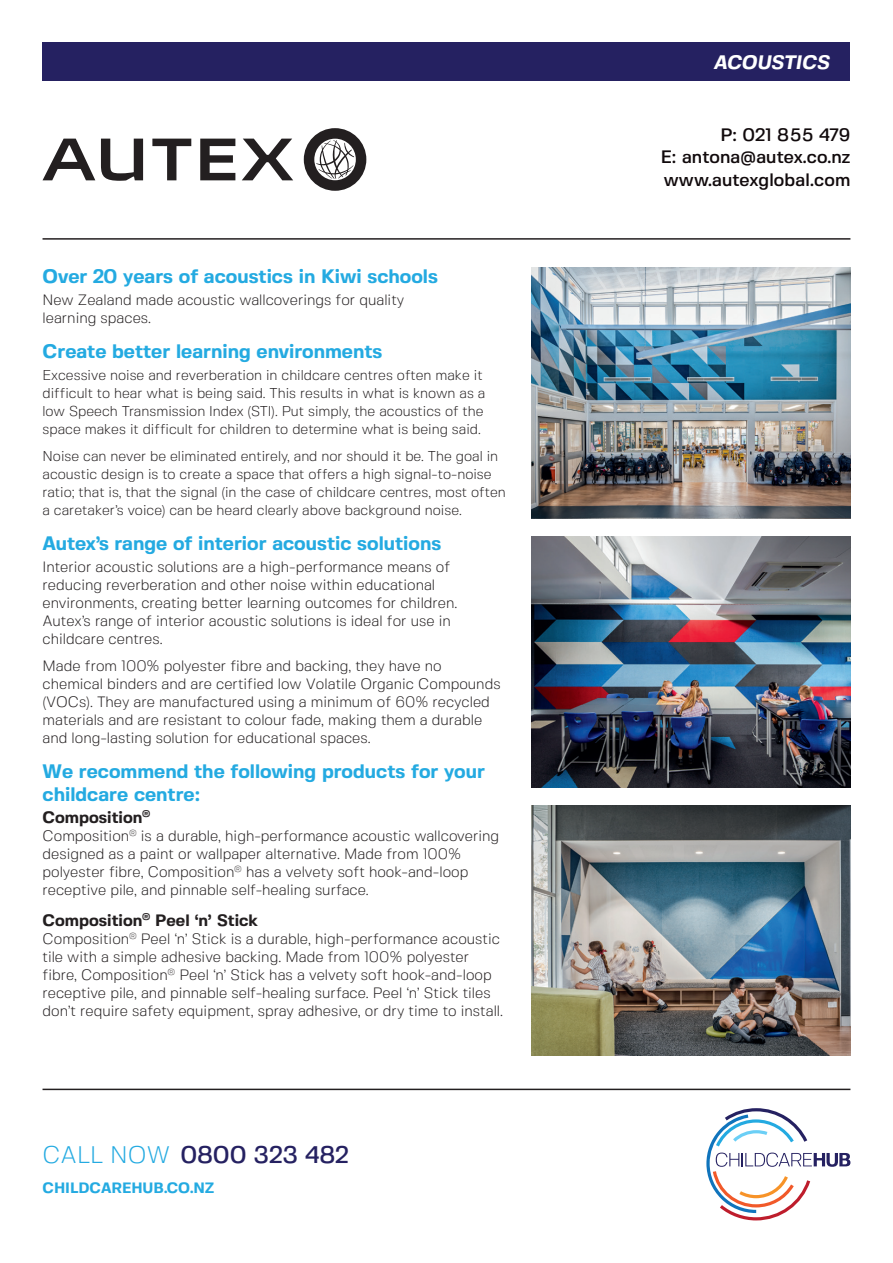
<style>
.page{position:relative;width:893px;height:1263px;background:#fff}
.page>*{position:absolute;margin:0;border:0;box-sizing:border-box;transform-origin:0 0}
.t1{font:500 24px "Fivo Sans";color:#252161}
.t2{font:700 19.5px/22.5px "Fivo Sans";color:#24aae1}
.t3{font:italic 700 19.5px "Fivo Sans";color:#fff}
.t4{font:500 18px/22.5px "Fivo Sans";letter-spacing:.01em;color:#110a0c;text-align:justify}
.t5{font:700 16.5px "Fivo Sans";color:#231f20}
.t6{font:300 15px/18px "Fivo Sans";color:#231f20}
.t7{font:700 15px "Fivo Sans";color:#24aae1}
.t8{font:300 14.25px/18px "Fivo Sans";color:#231f20}
.s1{font-weight:300;color:#24aae1}
</style>
<div class="page">
<div style="left:43px;top:43px;width:807px;height:38px;background:#252161"></div>
<svg style="left:706px;top:1108px;width:144px;height:112px"></svg>
<hr style="left:43px;top:238px;width:807px;height:2px;background:#231f20">
<hr style="left:43px;top:1089px;width:807px;height:1px;background:#231f20">
<img style="left:531px;top:805px;width:319px;height:251px">
<img style="left:531px;top:536px;width:319px;height:251px">
<img style="left:531px;top:268px;width:319px;height:251px">
<svg style="left:304px;top:128px;width:62px;height:63px"></svg>
<svg style="left:101px;top:139px;width:42px;height:42px"></svg>
<svg style="left:152px;top:139px;width:39px;height:41px"></svg>
<svg style="left:242px;top:139px;width:51px;height:41px"></svg>
<svg style="left:200px;top:139px;width:35px;height:41px"></svg>
<svg style="left:43px;top:139px;width:52px;height:41px"></svg>
<h2 class="t2" style="left:43px;top:264px;width:397px">Over 20 years of acoustics in Kiwi schools</h2>
<p class="t6" style="left:43px;top:290px;width:363px">New Zealand made acoustic wallcoverings for quality learning spaces.</p>
<h2 class="t2" style="left:43px;top:340px;width:341px">Create better learning environments</h2>
<p class="t8" style="left:43px;top:366px;width:444px">Excessive noise and reverberation in childcare centres often make it difficult to hear what is being said. This results in what is known as a low Speech Transmission Index (STI). Put simply, the acoustics of the space makes it difficult for children to determine what is being said.</p>
<p class="t8" style="left:43px;top:447px;width:465px">Noise can never be eliminated entirely, and nor should it be. The goal in acoustic design is to create a space that offers a high signal-to-noise ratio; that is, that the signal (in the case of childcare centres, most often a caretaker’s voice) can be heard clearly above background noise.</p>
<h2 class="t2" style="left:43px;top:532px;width:400px">Autex’s range of interior acoustic solutions</h2>
<p class="t6" style="left:43px;top:558px;width:416px">Interior acoustic solutions are a high-performance means of reducing reverberation and other noise within educational environments, creating better learning outcomes for children.<br>Autex’s range of interior acoustic solutions is ideal for use in childcare centres.</p>
<p class="t6" style="left:43px;top:656px;width:460px">Made from 100% polyester fibre and backing, they have no chemical binders and are certified low Volatile Organic Compounds (VOCs). They are manufactured using a minimum of 60% recycled materials and are resistant to colour fade, making them a durable and long-lasting solution for educational spaces.</p>
<h2 class="t2" style="left:43px;top:760px;width:444px">We recommend the following products for your childcare centre:</h2>
<p class="t5" style="left:43px;top:807px;width:109px">Composition<sup>®</sup></p>
<p class="t6" style="left:43px;top:826px;width:458px">Composition<sup>®</sup> is a durable, high-performance acoustic wallcovering designed as a paint or wallpaper alternative. Made from 100% polyester fibre, Composition<sup>®</sup> has a velvety soft hook-and-loop receptive pile, and pinnable self-healing surface.</p>
<p class="t5" style="left:43px;top:910px;width:217px">Composition<sup>®</sup> Peel ‘n’ Stick</p>
<p class="t6" style="left:43px;top:929px;width:462px">Composition<sup>®</sup> Peel ‘n’ Stick is a durable, high-performance acoustic tile with a simple adhesive backing. Made from 100% polyester fibre, Composition<sup>®</sup> Peel ‘n’ Stick has a velvety soft hook-and-loop receptive pile, and pinnable self-healing surface. Peel ‘n’ Stick tiles don’t require safety equipment, spray adhesive, or dry time to install.</p>
<h1 class="t1" style="left:43px;top:1140px;width:308px"><span class="s1">CALL NOW</span> 0800 323 482</h1>
<p class="t7" style="left:43px;top:1179px;width:173px">CHILDCAREHUB.CO.NZ</p>
<h2 class="t3" style="left:713px;top:50px;width:117px">ACOUSTICS</h2>
<p class="t4" style="left:661px;top:123px;width:191px;text-indent:60px">P: 021 855 479<br>E: antona@autex.co.nz www.autexglobal.com</p>
</div>
